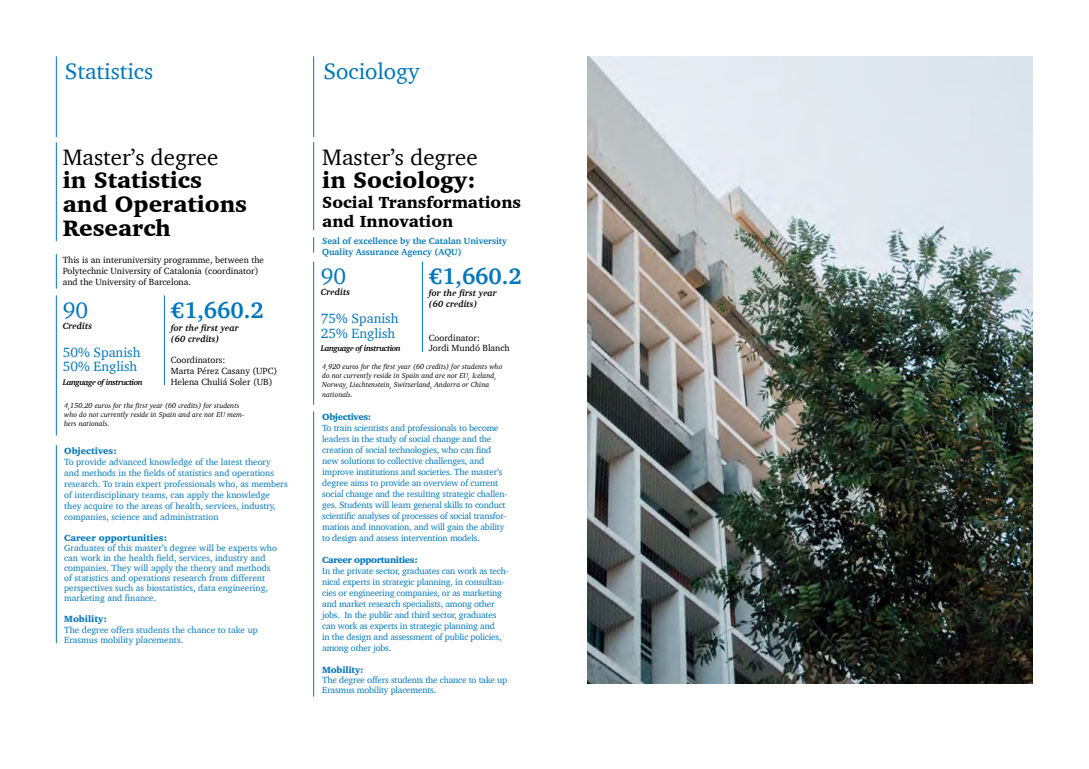
<style>
.page{position:relative;width:1089px;height:769px;background:#fff}
.page>*{position:absolute;margin:0;border:0;box-sizing:border-box;transform-origin:0 0}
.t1{font:900 22.8px/23.8px "Charter";color:#000}
.t2{font:22.8px "Charter";color:#000}
.t3{font:22.8px "Charter";color:#0077be}
.t4{font:700 22.8px "Charter";color:#0077be}
.t5{font:900 16.4px/19.2px "Charter";color:#000}
.t6{font:13.7px/14.6px "Charter";color:#0077be}
.t7{font:9.1px/11px "Charter";letter-spacing:-.02em;color:#0077be}
.t8{font:9.1px/10.1px "Charter";color:#0077be}
.t9{font:9.1px/11px "Charter";color:#000}
.t10{font:italic 700 9.1px/11px "Charter";color:#000}
.t11{font:700 9.1px/11px "Charter";color:#0077be}
.t12{font:900 9.1px "Charter";letter-spacing:-.01em;color:#0077be}
.t13{font:900 9.1px "Charter";letter-spacing:-.04em;color:#0077be}
.t14{font:italic 700 8.2px "Charter";letter-spacing:-.05em;color:#000}
.t15{font:italic 7.3px/9.1px "Charter";color:#000}
</style>
<div class="page">
<hr style="left:313px;top:411px;width:1px;height:285px;background:#0077be">
<hr style="left:313px;top:261px;width:1px;height:143px;background:#0077be">
<hr style="left:422px;top:261px;width:1px;height:91px;background:#0077be">
<svg style="left:313px;top:237px;width:1px;height:15px"></svg>
<hr style="left:313px;top:142px;width:1px;height:88px;background:#0077be">
<hr style="left:313px;top:56px;width:1px;height:81px;background:#0077be">
<hr style="left:56px;top:56px;width:1px;height:81px;background:#0077be">
<hr style="left:56px;top:445px;width:1px;height:197px;background:#0077be">
<hr style="left:56px;top:142px;width:1px;height:99px;background:#0077be">
<hr style="left:56px;top:295px;width:1px;height:140px;background:#0077be">
<hr style="left:164px;top:295px;width:1px;height:90px;background:#0077be">
<hr style="left:56px;top:254px;width:1px;height:34px;background:#0077be">
<img style="left:587px;top:57px;width:445px;height:626px">
<h1 class="t3" style="left:65px;top:52px;width:90px">Statistics</h1>
<h1 class="t2" style="left:63px;top:137px;width:157px">Master’s degree</h1>
<h1 class="t1" style="left:63px;top:168px;width:186px">in Statistics and Operations<br>Research</h1>
<p class="t9" style="left:63px;top:254px;width:203px">This is an interuniversity programme, between the<br>Polytechnic University of Catalonia (coordinator) and the University of Barcelona.</p>
<p class="t10" style="left:171px;top:322px;width:70px">for the first year (60 credits)</p>
<h1 class="t4" style="left:171px;top:290px;width:94px">€1,660.2</h1>
<p class="t9" style="left:171px;top:354px;width:108px">Coordinators:<br>Marta Pérez Casany (UPC)<br>Helena Chuliá Soler (UB)</p>
<p class="t15" style="left:64px;top:400px;width:182px">4,150.20 euros for the first year (60 credits) for students who do not currently reside in Spain and are not EU mem&shy;bers nationals.</p>
<h1 class="t3" style="left:63px;top:290px;width:27px">90</h1>
<p class="t10" style="left:63px;top:320px;width:31px">Credits</p>
<h3 class="t6" style="left:63px;top:344px;width:79px">50% Spanish<br>50% English</h3>
<p class="t14" style="left:63px;top:375px;width:82px">Language of instruction</p>
<p class="t12" style="left:64px;top:445px;width:54px">Objectives:</p>
<p class="t8" style="left:64px;top:456px;width:225px;line-height:11px">To provide advanced knowledge of the latest theory and methods in the fields of statistics and operations research. To train expert professionals who, as members of interdisciplinary teams, can apply the knowledge they acquire to the areas of health, services, industry, companies, science and administration</p>
<p class="t12" style="left:64px;top:532px;width:104px">Career opportunities:</p>
<p class="t8" style="left:64px;top:542px;width:214px">Graduates of this master’s degree will be experts who can work in the health field, services, industry and companies. They will apply the theory and methods of statistics and operations research from different perspectives such as biostatistics, data engineering, marketing and finance.</p>
<p class="t12" style="left:64px;top:613px;width:44px">Mobility:</p>
<p class="t8" style="left:64px;top:624px;width:195px">The degree offers students the chance to take up<br>Erasmus mobility placements.</p>
<h1 class="t3" style="left:323px;top:52px;width:97px">Sociology</h1>
<h1 class="t2" style="left:322px;top:137px;width:157px">Master’s degree</h1>
<h1 class="t1" style="left:322px;top:168px;width:155px">in Sociology:</h1>
<h2 class="t5" style="left:322px;top:192px;width:200px">Social Transformations and Innovation</h2>
<p class="t11" style="left:322px;top:235px;width:186px">Seal of excellence by the Catalan University<br>Quality Assurance Agency (AQU)</p>
<h1 class="t3" style="left:321px;top:256px;width:27px">90</h1>
<p class="t10" style="left:321px;top:286px;width:31px">Credits</p>
<h1 class="t4" style="left:429px;top:256px;width:94px">€1,660.2</h1>
<p class="t10" style="left:429px;top:287px;width:70px">for the first year (60 credits)</p>
<h3 class="t6" style="left:321px;top:310px;width:79px">75% Spanish<br>25% English</h3>
<p class="t14" style="left:321px;top:341px;width:82px">Language of instruction</p>
<p class="t9" style="left:429px;top:331px;width:82px">Coordinator:<br>Jordi Mundó Blanch</p>
<p class="t15" style="left:322px;top:362px;width:182px">4,920 euros for the first year (60 credits) for students who do not currently reside in Spain and are not EU, Iceland, Norway, Liechtenstein, Switzerland, Andorra or China nationals.</p>
<p class="t13" style="left:322px;top:411px;width:51px">Objectives:</p>
<p class="t7" style="left:322px;top:422px;width:187px">To train scientists and professionals to become leaders in the study of social change and the creation of social technologies, who can find new solutions to collective challenges, and improve institutions and societies. The master’s degree aims to provide an overview of current social change and the resulting strategic challen&shy;ges. Students will learn general skills to conduct scientific analyses of processes of social transfor&shy;mation and innovation, and will gain the ability to design and assess intervention models.</p>
<p class="t13" style="left:322px;top:554px;width:97px">Career opportunities:</p>
<p class="t7" style="left:322px;top:565px;width:188px">In the private sector, graduates can work as tech&shy;nical experts in strategic planning, in consultan&shy;cies or engineering companies, or as marketing and market research specialists, among other jobs. In the public and third sector, graduates can work as experts in strategic planning and<br>in the design and assessment of public policies, among other jobs.</p>
<p class="t12" style="left:322px;top:663px;width:43px">Mobility:</p>
<p class="t7" style="left:322px;top:674px;width:187px;line-height:10.1px">The degree offers students the chance to take up<br>Erasmus mobility placements.</p>
</div>
